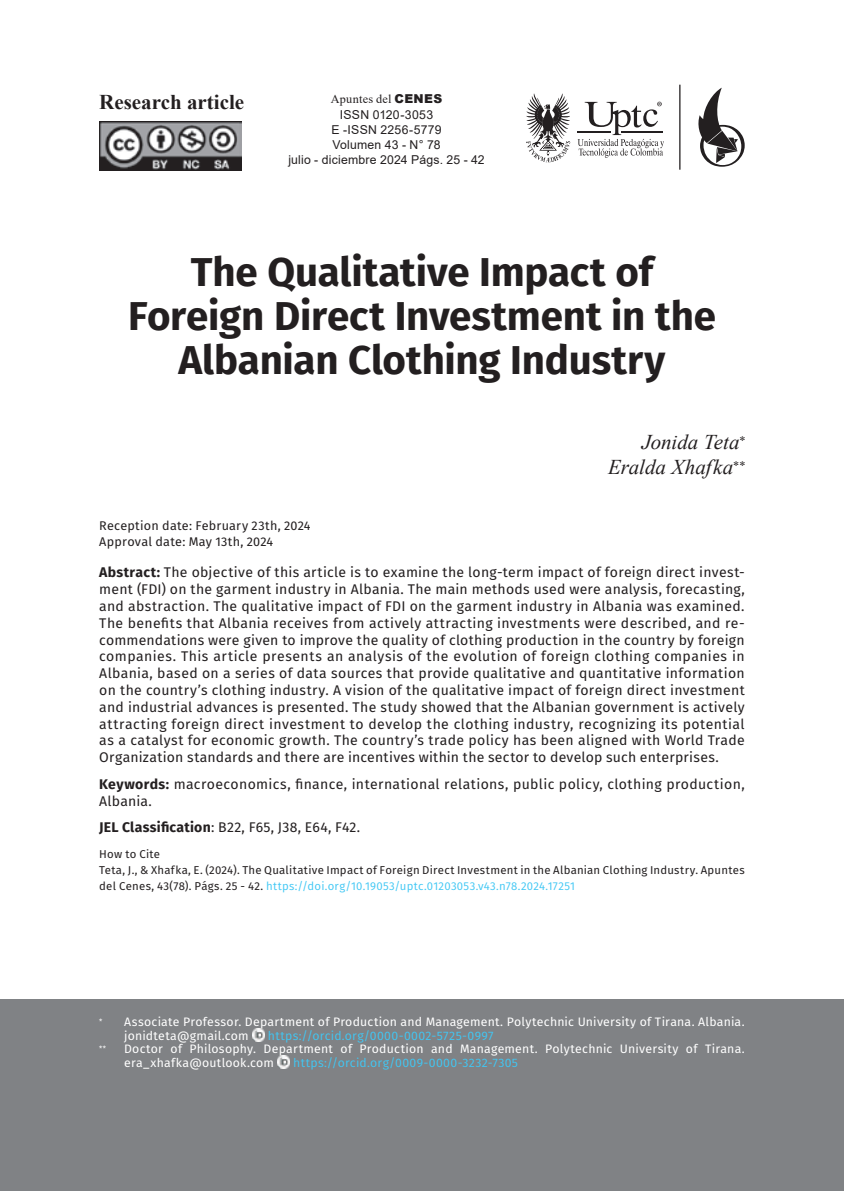
<style>
.page{position:relative;width:844px;height:1191px;background:#fff}
.page>*{position:absolute;margin:0;border:0;box-sizing:border-box;transform-origin:0 0}
.t1{font:700 40.25px/44.3px "Fira Sans";letter-spacing:-.005em;color:#231f20;text-align:center}
.t2{font:italic 21px/25.2px "Times New Roman";letter-spacing:-.005em;color:#231f20;text-align:right}
.t3{font:700 21px "Times New Roman";color:#231f20}
.t4{font:14px/16.8px "Fira Sans";letter-spacing:.025em;color:#231f20;text-align:justify}
.t5{font:12.6px/15.8px "Fira Sans";letter-spacing:.015em;color:#231f20}
.t6{font:12.25px/13.5px "Fira Sans";letter-spacing:.02em;color:#fff}
.t7{font:12.25px "Fira Sans";letter-spacing:.03em;color:#40c7f4}
.t8{font:12.25px/15.2px "Arial";letter-spacing:.015em;color:#231f20;text-align:center}
.t9{font:12.25px "Times New Roman";letter-spacing:.015em;color:#231f20}
.t10{font:11.38px/15.8px "Fira Sans";letter-spacing:.025em;color:#231f20}
.t11{font:7.35px "Fira Sans";color:#fff}
.s1{font-family:"Arial";font-weight:900}
.s2{font-weight:700}
.s3{color:#40c7f4}
</style>
<div class="page">
<img style="left:99px;top:121px;width:142px;height:50px">
<svg style="left:526px;top:93px;width:44px;height:69px"></svg>
<svg style="left:577px;top:102px;width:86px;height:56px"></svg>
<svg style="left:698px;top:88px;width:46px;height:79px"></svg>
<hr style="left:679px;top:85px;width:1px;height:85px;background:#231f20">
<div style="left:0;top:999px;width:843px;height:192px;background:#808285"></div>
<svg style="left:252px;top:1028px;width:12px;height:13px"></svg>
<svg style="left:277px;top:1055px;width:13px;height:13px"></svg>
<h2 class="t3" style="left:99px;top:87px;width:146px">Research article</h2>
<p class="t9" style="left:331px;top:91px;width:113px">Apuntes del <span class="s1">CENES</span></p>
<p class="t8" style="left:288px;top:107px;width:198px">ISSN 0120-3053<br>E -ISSN 2256-5779<br>Volumen 43 - N° 78<br>julio - diciembre 2024 Págs. 25 - 42</p>
<h1 class="t1" style="left:128px;top:247px;width:589px">The Qualitative Impact of<br>Foreign Direct Investment in the<br>Albanian Clothing Industry</h1>
<h2 class="t2" style="left:608px;top:429px;width:138px">Jonida Teta<sup>*<br></sup>Eralda Xhafka<sup>**</sup></h2>
<p class="t5" style="left:99px;top:517px;width:213px">Reception date: February 23th, 2024<br>Approval date: May 13th, 2024</p>
<p class="t4" style="left:99px;top:563px;width:647px"><span class="s2">Abstract:</span> The objective of this article is to examine the long-term impact of foreign direct invest&shy;ment (FDI) on the garment industry in Albania. The main methods used were analysis, forecasting, and abstraction. The qualitative impact of FDI on the garment industry in Albania was examined.<br>The benefits that Albania receives from actively attracting investments were described, and re&shy;commendations were given to improve the quality of clothing production in the country by foreign companies. This article presents an analysis of the evolution of foreign clothing companies in Albania, based on a series of data sources that provide qualitative and quantitative information on the country’s clothing industry. A vision of the qualitative impact of foreign direct investment and industrial advances is presented. The study showed that the Albanian government is actively attracting foreign direct investment to develop the clothing industry, recognizing its potential as a catalyst for economic growth. The country’s trade policy has been aligned with World Trade Organization standards and there are incentives within the sector to develop such enterprises.</p>
<p class="t4" style="left:99px;top:775px;width:646px"><span class="s2">Keywords:</span> macroeconomics, finance, international relations, public policy, clothing production,<br>Albania.</p>
<p class="t4" style="left:99px;top:818px;width:262px"><span class="s2">JEL Classification</span>: B22, F65, J38, E64, F42.</p>
<p class="t10" style="left:99px;top:846px;width:646px">How to Cite<br>Teta, J., &amp; Xhafka, E. (2024). The Qualitative Impact of Foreign Direct Investment in the Albanian Clothing Industry. Apuntes del Cenes, 43(78). Págs. 25 - 42. <span class="s3">https://doi.org/10.19053/uptc.01203053.v43.n78.2024.17251</span></p>
<p class="t6" style="left:124px;top:1015px;width:622px;text-indent:-25px"><sup>*</sup> Associate Professor. Department of Production and Management. Polytechnic University of Tirana. Albania. jonidteta@gmail.com</p>
<p class="t7" style="left:268px;top:1026px;width:227px">https://orcid.org/0000-0002-5725-0997</p>
<p class="t11" style="left:99px;top:1042px;width:8px">**</p>
<p class="t6" style="left:124px;top:1042px;width:622px">Doctor of Philosophy. Department of Production and Management. Polytechnic University of Tirana. era_xhafka@outlook.com</p>
<p class="t7" style="left:293px;top:1053px;width:226px">https://orcid.org/0009-0000-3232-7305</p>
</div>
